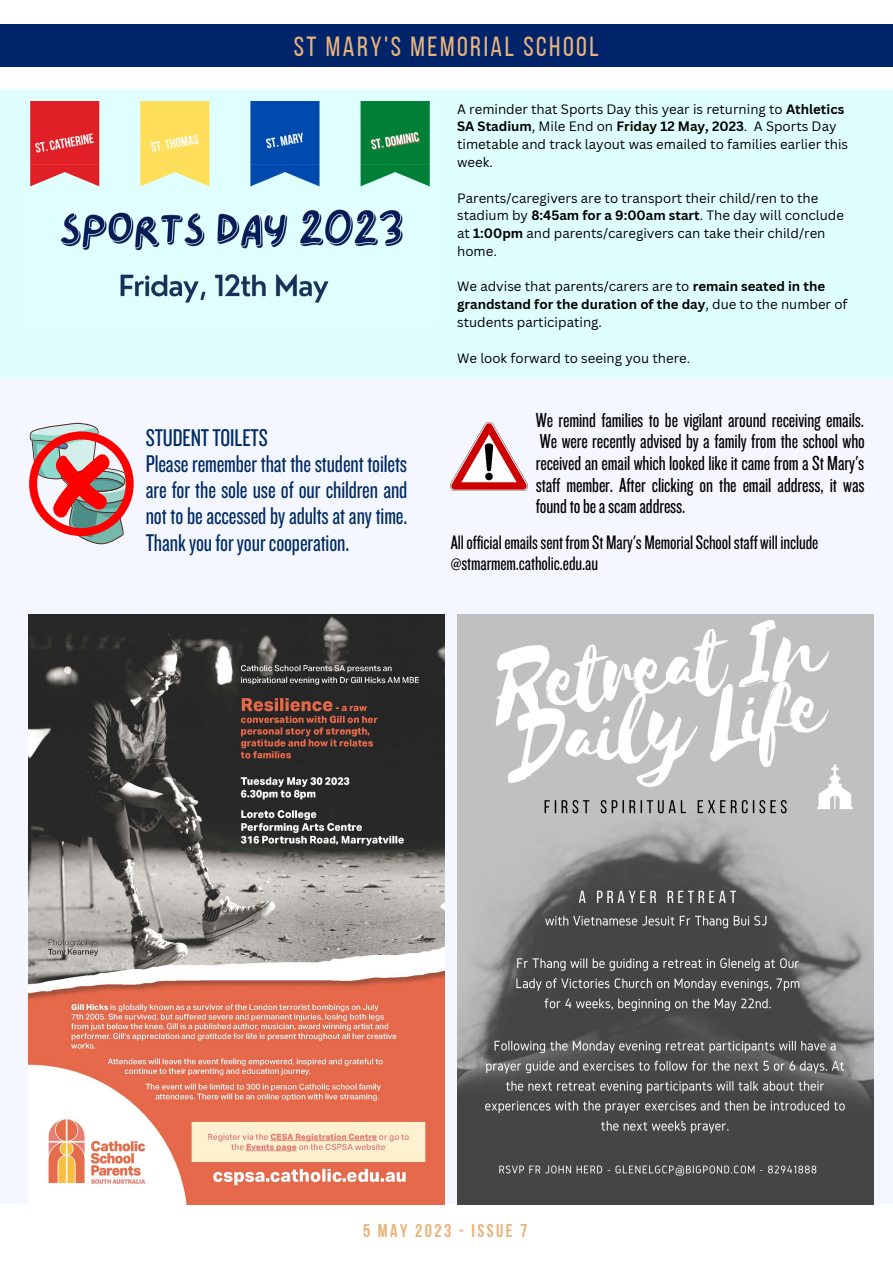
<style>
.page{position:relative;width:893px;height:1264px;background:#fff}
.page>*{position:absolute;margin:0;border:0;box-sizing:border-box;transform-origin:0 0}
.t1{font:27.6px "Bebas Neue";letter-spacing:.09em;color:#eab37b}
.t2{font:25.2px/26.2px "Knockout 28";letter-spacing:-.005em;color:#002b64;text-align:justify}
.t3{font:21.15px/21.6px "Knockout 28";letter-spacing:-.005em;color:#000;text-align:justify}
.t4{font:20.25px/21.1px "Knockout 28";letter-spacing:-.005em;color:#000}
.t5{font:700 18.45px "Bebas Neue";letter-spacing:.13em;color:#eab37b}
.t6{font:13.2px/17.7px "Canva Sans";color:#000}
.s1{font-weight:700}
</style>
<div class="page">
<div style="left:0;top:24px;width:892px;height:43px;background:#002469"></div>
<div style="left:0;top:89px;width:892px;height:1114px;background:#f4f7ff"></div>
<img style="left:28px;top:614px;width:416px;height:589px">
<img style="left:457px;top:614px;width:416px;height:589px">
<div style="left:0;top:89px;width:892px;height:289px;background:#dffefe"></div>
<img style="left:30px;top:102px;width:400px;height:201px">
<img style="left:451px;top:422px;width:76px;height:68px">
<svg style="left:29px;top:423px;width:105px;height:121px"></svg>
<p class="t1" style="left:294px;top:35px;width:306px">ST MARY'S MEMORIAL SCHOOL</p>
<p class="t2" style="left:146px;top:423px;width:124px">STUDENTTOILETS</p>
<p class="t2" style="left:146px;top:449px;width:263px">Pleaseremember that thestudent toilets are for the sole use of our children and not tobeaccessedbyadultsatany time.<br>Thankyouforyourcooperation.</p>
<p class="t6" style="left:457px;top:100px;width:392px">A reminder that Sports Day this year is returning to <span class="s1">Athletics SA Stadium</span>, Mile End on <span class="s1">Friday 12 May, 2023</span>. A Sports Day timetable and track layout was emailed to families earlier this week.</p>
<p class="t6" style="left:457px;top:188px;width:388px">Parents/caregivers are to transport their child/ren to the stadium by <span class="s1">8:45am for a 9:00am start</span>. The day will conclude at <span class="s1">1:00pm</span> and parents/caregivers can take their child/ren home.</p>
<p class="t6" style="left:457px;top:277px;width:392px">We advise that parents/carers are to <span class="s1">remain seated in the grandstand for the duration of the day</span>, due to the number of students participating.</p>
<p class="t6" style="left:457px;top:348px;width:234px">We look forward to seeing you there.</p>
<p class="t3" style="left:535px;top:408px;width:330px">We remind families to be vigilant around receiving emails.<br>We were recently advised by a family from the school who received an email which looked like it came from a St Mary's staff member. After clicking on the email address, it was foundtobeascam address.</p>
<p class="t4" style="left:451px;top:530px;width:369px">Allofficialemailssent from StMary'sMemorialSchoolstaff will include @stmarmem.catholic.edu.au</p>
<p class="t5" style="left:363px;top:1223px;width:166px">5 MAY 2023 - ISSUE 7</p>
</div>
